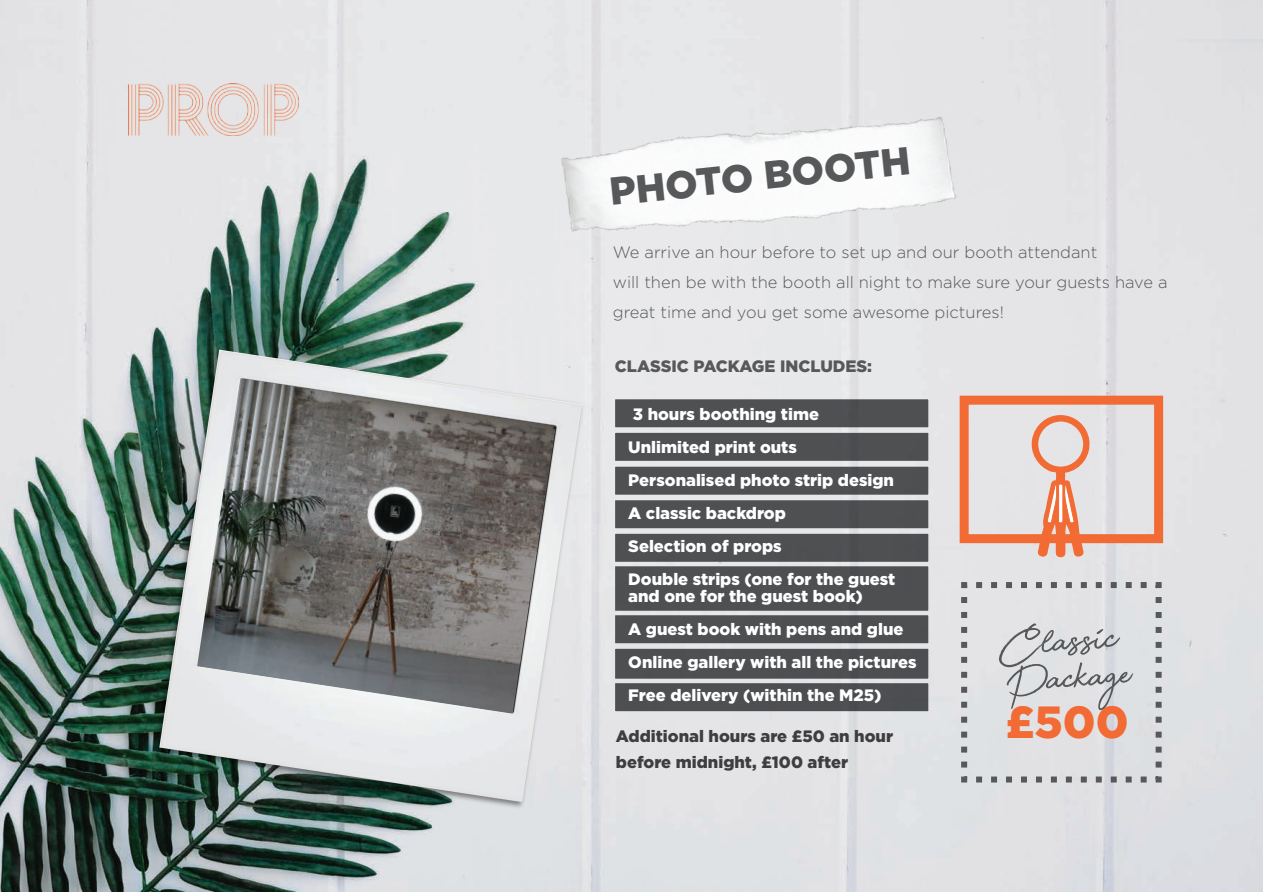
<style>
.page{position:relative;width:1263px;height:893px;background:#fff}
.page>*{position:absolute;margin:0;border:0;box-sizing:border-box;transform-origin:0 0}
.t1{font:54px "Beauty";color:#57585a}
.t2{font:900 45px "Gotham";color:#f26a34}
.t3{font:900 39px "Gotham";color:#57585a}
.t4{font:900 16.5px/33.2px "Gotham";color:#fff}
.t5{font:300 16.5px/30px "Gotham";color:#57585a}
.t6{font:900 16.5px/25.5px "Gotham";color:#3e3e3f}
.t7{font:900 16.5px "Gotham";color:#57585a}
</style>
<div class="page">
<img style="left:0;top:40px;width:1263px;height:851px">
<img style="left:26px;top:309px;width:676px;height:550px">
<img style="left:159px;top:350px;width:423px;height:452px">
<img style="left:197px;top:378px;width:359px;height:336px">
<div style="left:611px;top:395px;width:322px;height:37px;background:#4e5052;border:4px solid #fff"></div>
<div style="left:611px;top:428px;width:322px;height:37px;background:#4e5052;border:4px solid #fff"></div>
<div style="left:611px;top:462px;width:322px;height:37px;background:#4e5052;border:4px solid #fff"></div>
<div style="left:611px;top:496px;width:322px;height:37px;background:#4e5052;border:4px solid #fff"></div>
<div style="left:611px;top:529px;width:322px;height:37px;background:#4e5052;border:4px solid #fff"></div>
<div style="left:611px;top:562px;width:322px;height:53px;background:#4e4f51;border:4px solid #fff"></div>
<div style="left:611px;top:611px;width:322px;height:37px;background:#4e4f51;border:4px solid #fff"></div>
<div style="left:611px;top:644px;width:322px;height:39px;background:#4e4f51;border:4px solid #fff"></div>
<div style="left:611px;top:679px;width:322px;height:37px;background:#4e4f51;border:4px solid #fff"></div>
<img style="left:548px;top:0;width:422px;height:359px">
<svg style="left:1021px;top:415px;width:81px;height:142px;background:#e8c6ba"></svg>
<div style="left:960px;top:396px;width:203px;height:147px;border:9px solid #f26a34"></div>
<svg style="left:958px;top:579px;width:206px;height:206px;background:#dadbdd"></svg>
<img style="left:128px;top:84px;width:171px;height:51px">
<h3 class="t3" style="left:607px;top:169px;width:303px;rotate:-6deg">PHOTO BOOTH</h3>
<p class="t5" style="left:613px;top:237px;width:556px">We arrive an hour before to set up and our booth attendant<br>will then be with the booth all night to make sure your guests have a great time and you get some awesome pictures!</p>
<p class="t7" style="left:615px;top:356px;width:259px">CLASSIC PACKAGE INCLUDES:</p>
<p class="t4" style="left:628px;top:397px;width:269px">3 hours boothing time<br>Unlimited print outs<br>Personalised photo strip design<br>A classic backdrop<br>Selection of props<br>Double strips (one for the guest</p>
<p class="t4" style="left:628px;top:579px;width:290px">and one for the guest book)<br>A guest book with pens and glue<br>Online gallery with all the pictures<br>Free delivery (within the M25)</p>
<p class="t6" style="left:616px;top:723px;width:279px">Additional hours are £50 an hour before midnight, £100 after</p>
<h1 class="t1" style="left:1007px;top:624px;width:112px;rotate:-4deg">Classic</h1>
<h1 class="t1" style="left:1012px;top:661px;width:120px;rotate:-4deg">Package</h1>
<h2 class="t2" style="left:1006px;top:696px;width:124px">£500</h2>
</div>
